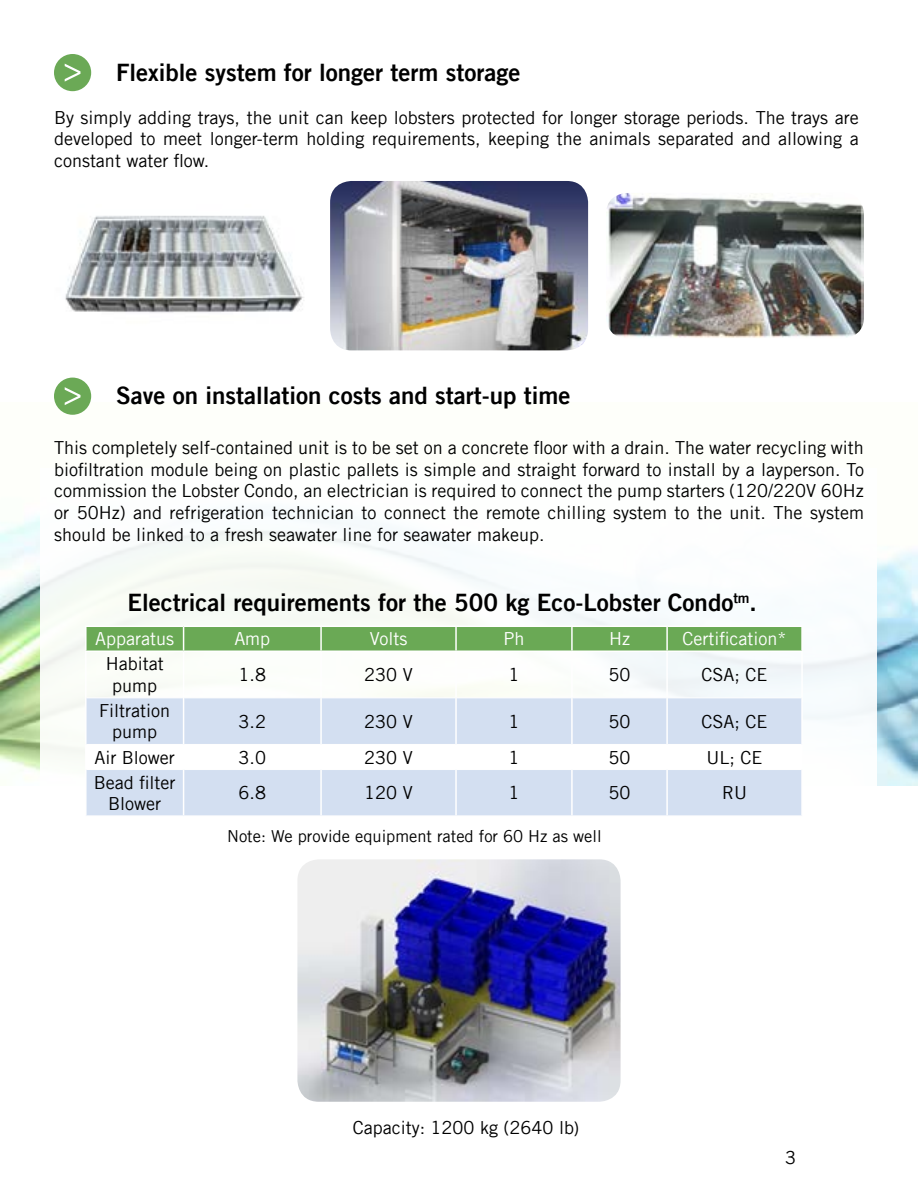
<style>
.page{position:relative;width:918px;height:1188px;background:#fff}
.page>*{position:absolute;margin:0;border:0;box-sizing:border-box;transform-origin:0 0}
.t1{font:24px "Trade Gothic LT Bold Two";color:#000}
.t2{font:18px/21.6px "Trade Gothic LT";color:#000;text-align:center}
.t3{font:18px "Trade Gothic LT";color:#fff}
.t4{font:16.5px "Trade Gothic LT";color:#000}
.s1{font-family:"Myriad Pro"}
</style>
<div class="page">
<img style="left:0;top:404px;width:918px;height:381px">
<div style="left:41px;top:469px;width:836px;height:395px;background:#fff"></div>
<div style="left:54px;top:54px;width:37px;height:37px;background:#6ba956;border-radius:50%"></div>
<svg style="left:65px;top:64px;width:15px;height:18px"></svg>
<img style="left:65px;top:215px;width:239px;height:98px">
<img style="left:330px;top:181px;width:258px;height:169px">
<img style="left:607px;top:193px;width:257px;height:145px">
<div style="left:54px;top:378px;width:37px;height:37px;background:#6ba956;border-radius:50%"></div>
<svg style="left:65px;top:387px;width:15px;height:18px"></svg>
<img style="left:297px;top:859px;width:324px;height:243px">
<div style="left:87px;top:698px;width:714px;height:117px;background:#d3dff1"></div>
<hr style="left:183px;top:698px;width:1px;height:46px;background:#fff">
<hr style="left:320px;top:698px;width:2px;height:46px;background:#fff">
<hr style="left:455px;top:698px;width:2px;height:46px;background:#fff">
<hr style="left:571px;top:698px;width:2px;height:46px;background:#fff">
<hr style="left:666px;top:698px;width:2px;height:46px;background:#fff">
<svg style="left:87px;top:744px;width:714px;height:26px"></svg>
<hr style="left:320px;top:744px;width:2px;height:26px;background:#fff">
<hr style="left:455px;top:744px;width:2px;height:26px;background:#fff">
<hr style="left:571px;top:744px;width:2px;height:26px;background:#fff">
<hr style="left:666px;top:744px;width:2px;height:26px;background:#fff">
<hr style="left:183px;top:770px;width:1px;height:45px;background:#fff">
<hr style="left:320px;top:770px;width:2px;height:45px;background:#fff">
<hr style="left:455px;top:770px;width:2px;height:45px;background:#fff">
<hr style="left:571px;top:770px;width:2px;height:45px;background:#fff">
<hr style="left:666px;top:770px;width:2px;height:45px;background:#fff">
<div style="left:86px;top:626px;width:715px;height:25px;background:#6aa955"></div>
<hr style="left:321px;top:626px;width:135px;height:1px;background:#fff">
<hr style="left:320px;top:627px;width:2px;height:24px;background:#fff">
<hr style="left:456px;top:626px;width:116px;height:1px;background:#fff">
<hr style="left:455px;top:627px;width:2px;height:24px;background:#fff">
<hr style="left:572px;top:626px;width:95px;height:1px;background:#fff">
<hr style="left:571px;top:627px;width:2px;height:24px;background:#fff">
<hr style="left:667px;top:626px;width:136px;height:1px;background:#fff">
<hr style="left:666px;top:627px;width:2px;height:24px;background:#fff">
<h1 class="t1" style="left:116px;top:57px;width:406px">Flexible system for longer term storage</h1>
<p class="t2" style="left:54px;top:106px;width:806px;text-align:justify">By simply adding trays, the unit can keep lobsters protected for longer storage periods. The trays are developed to meet longer-term holding requirements, keeping the animals separated and allowing a constant water flow.</p>
<h1 class="t1" style="left:116px;top:381px;width:456px">Save on installation costs and start-up time</h1>
<p class="t2" style="left:54px;top:437px;width:811px;text-align:justify">This completely self-contained unit is to be set on a concrete floor with a drain. The water recycling with biofiltration module being on plastic pallets is simple and straight forward to install by a layperson. To commission the Lobster Condo, an electrician is required to connect the pump starters (120/220V 60Hz or 50Hz) and refrigeration technician to connect the remote chilling system to the unit. The system should be linked to a fresh seawater line for seawater makeup.</p>
<h1 class="t1" style="left:127px;top:588px;width:631px">Electrical requirements for the 500 kg Eco-Lobster Condo<sup>tm</sup>.</h1>
<p class="t3" style="left:95px;top:628px;width:81px">Apparatus</p>
<p class="t3" style="left:235px;top:628px;width:37px">Amp</p>
<p class="t3" style="left:370px;top:628px;width:39px">Volts</p>
<p class="t3" style="left:503px;top:628px;width:23px">Ph</p>
<p class="t3" style="left:609px;top:628px;width:22px">Hz</p>
<p class="t3" style="left:683px;top:628px;width:106px">Certification*</p>
<p class="t2" style="left:106px;top:653px;width:59px">Habitat pump</p>
<p class="t2" style="left:239px;top:664px;width:29px">1.8</p>
<p class="t2" style="left:364px;top:664px;width:50px">230 V</p>
<p class="t2" style="left:508px;top:664px;width:12px">1</p>
<p class="t2" style="left:609px;top:664px;width:23px">50</p>
<p class="t2" style="left:702px;top:664px;width:67px">CSA; CE</p>
<p class="t2" style="left:99px;top:699px;width:73px">Filtration pump</p>
<p class="t2" style="left:239px;top:710px;width:29px">3.2</p>
<p class="t2" style="left:364px;top:710px;width:50px">230 V</p>
<p class="t2" style="left:508px;top:710px;width:12px">1</p>
<p class="t2" style="left:608px;top:710px;width:23px">50</p>
<p class="t2" style="left:702px;top:710px;width:67px">CSA; CE</p>
<p class="t2" style="left:94px;top:746px;width:82px">Air Blower</p>
<p class="t2" style="left:239px;top:746px;width:29px">3.0</p>
<p class="t2" style="left:364px;top:746px;width:50px">230 V</p>
<p class="t2" style="left:508px;top:746px;width:12px">1</p>
<p class="t2" style="left:608px;top:746px;width:23px">50</p>
<p class="t2" style="left:707px;top:746px;width:57px">UL; CE</p>
<p class="t2" style="left:94px;top:771px;width:83px">Bead filter<br>Blower</p>
<p class="t2" style="left:239px;top:782px;width:29px">6.8</p>
<p class="t2" style="left:364px;top:782px;width:50px">120 V</p>
<p class="t2" style="left:508px;top:782px;width:12px">1</p>
<p class="t2" style="left:608px;top:782px;width:23px">50</p>
<p class="t2" style="left:722px;top:782px;width:27px">RU</p>
<p class="t4" style="left:227px;top:826px;width:376px">Note: We provide equipment rated for 60 Hz as well</p>
<p class="t2" style="left:353px;top:1117px;width:228px">Capacity: 1200 kg (2640 lb<span class="s1">)</span></p>
<p class="t2" style="left:785px;top:1146px;width:12px">3</p>
</div>
